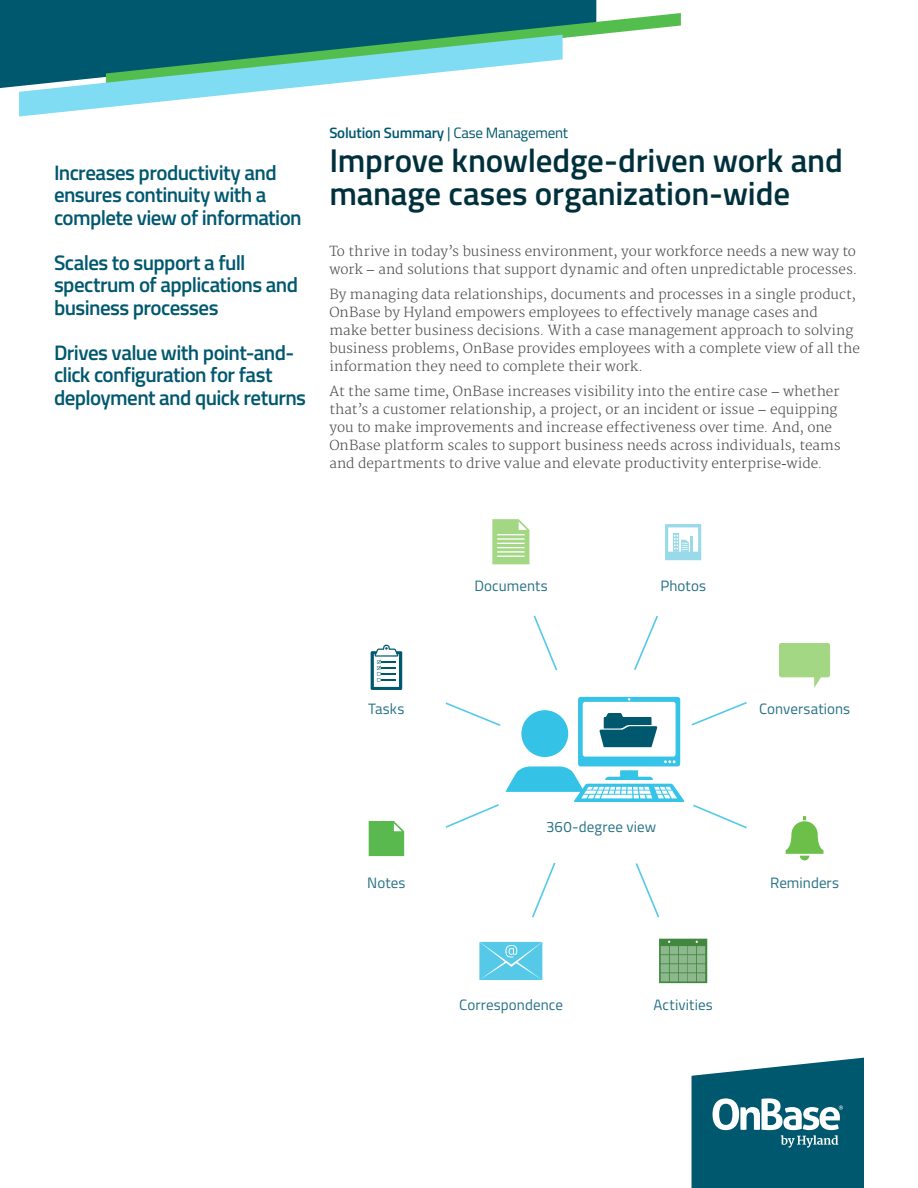
<style>
.page{position:relative;width:918px;height:1188px;background:#fff}
.page>*{position:absolute;margin:0;border:0;box-sizing:border-box;transform-origin:0 0}
.t1{font:600 33px/33px "Titillium";letter-spacing:-.005em;color:#00303c}
.t2{font:600 21px/22.5px "Titillium";letter-spacing:-.03em;color:#00586f}
.t3{font:15px "Titillium";letter-spacing:.005em;color:#267185}
.t4{font:600 15px "Titillium";letter-spacing:-.015em;color:#00586f}
.t5{font:300 13.5px/18px "Merriweather";color:#4d4d4f}
.s1{font-weight:400}
.s2{font-family:"Georgia";font-weight:400}
</style>
<div class="page">
<svg style="left:492px;top:519px;width:37px;height:45px;background:#b5de9b"></svg>
<svg style="left:371px;top:645px;width:31px;height:45px"></svg>
<svg style="left:779px;top:643px;width:51px;height:45px"></svg>
<svg style="left:369px;top:821px;width:35px;height:35px"></svg>
<svg style="left:665px;top:524px;width:36px;height:36px"></svg>
<svg style="left:786px;top:816px;width:37px;height:44px"></svg>
<svg style="left:479px;top:942px;width:63px;height:38px;background:#64cde9"></svg>
<svg style="left:659px;top:939px;width:48px;height:44px;background:#72a671"></svg>
<svg style="left:446px;top:616px;width:301px;height:301px"></svg>
<div style="left:0;top:0;width:596px;height:88px;background:#00586e"></div>
<svg style="left:106px;top:13px;width:575px;height:73px"></svg>
<svg style="left:19px;top:35px;width:544px;height:82px"></svg>
<svg style="left:692px;top:1058px;width:172px;height:130px;background:#2a7386"></svg>
<h2 class="t2" style="left:54px;top:160px;width:249px">Increases productivity and ensures continuity with a complete view of information</h2>
<h2 class="t2" style="left:54px;top:250px;width:246px">Scales to support a full spectrum of applications and business processes</h2>
<h2 class="t2" style="left:54px;top:340px;width:254px">Drives value with point-and&shy;click configuration for fast deployment and quick returns</h2>
<p class="t4" style="left:329px;top:121px;width:240px">Solution Summary <span class="s1">| Case Management</span></p>
<h1 class="t1" style="left:329px;top:142px;width:515px">Improve knowledge-driven work and manage cases organization-wide</h1>
<p class="t5" style="left:329px;top:243px;width:529px">To thrive in today’s business environment, your workforce needs a new way to work <span class="s2">–</span> and solutions that support dynamic and often unpredictable processes.</p>
<p class="t5" style="left:329px;top:286px;width:532px">By managing data relationships, documents and processes in a single product, OnBase by Hyland empowers employees to effectively manage cases and<br>make better business decisions. With a case management approach to solving business problems, OnBase provides employees with a complete view of all the information they need to complete their work.</p>
<p class="t5" style="left:329px;top:383px;width:513px">At the same time, OnBase increases visibility into the entire case <span class="s2">–</span> whether that’s a customer relationship, a project, or an incident or issue <span class="s2">–</span> equipping you to make improvements and increase effectiveness over time. And, one OnBase platform scales to support business needs across individuals, teams and departments to drive value and elevate productivity enterprise<span class="s2">-</span>wide.</p>
<p class="t3" style="left:474px;top:575px;width:75px">Documents</p>
<p class="t3" style="left:660px;top:575px;width:47px">Photos</p>
<p class="t3" style="left:368px;top:698px;width:38px">Tasks</p>
<p class="t3" style="left:367px;top:871px;width:40px">Notes</p>
<p class="t3" style="left:546px;top:816px;width:112px">360-degree view</p>
<p class="t3" style="left:459px;top:994px;width:105px">Correspondence</p>
<p class="t3" style="left:654px;top:994px;width:61px">Activities</p>
<p class="t3" style="left:759px;top:698px;width:93px">Conversations</p>
<p class="t3" style="left:770px;top:871px;width:71px">Reminders</p>
</div>
